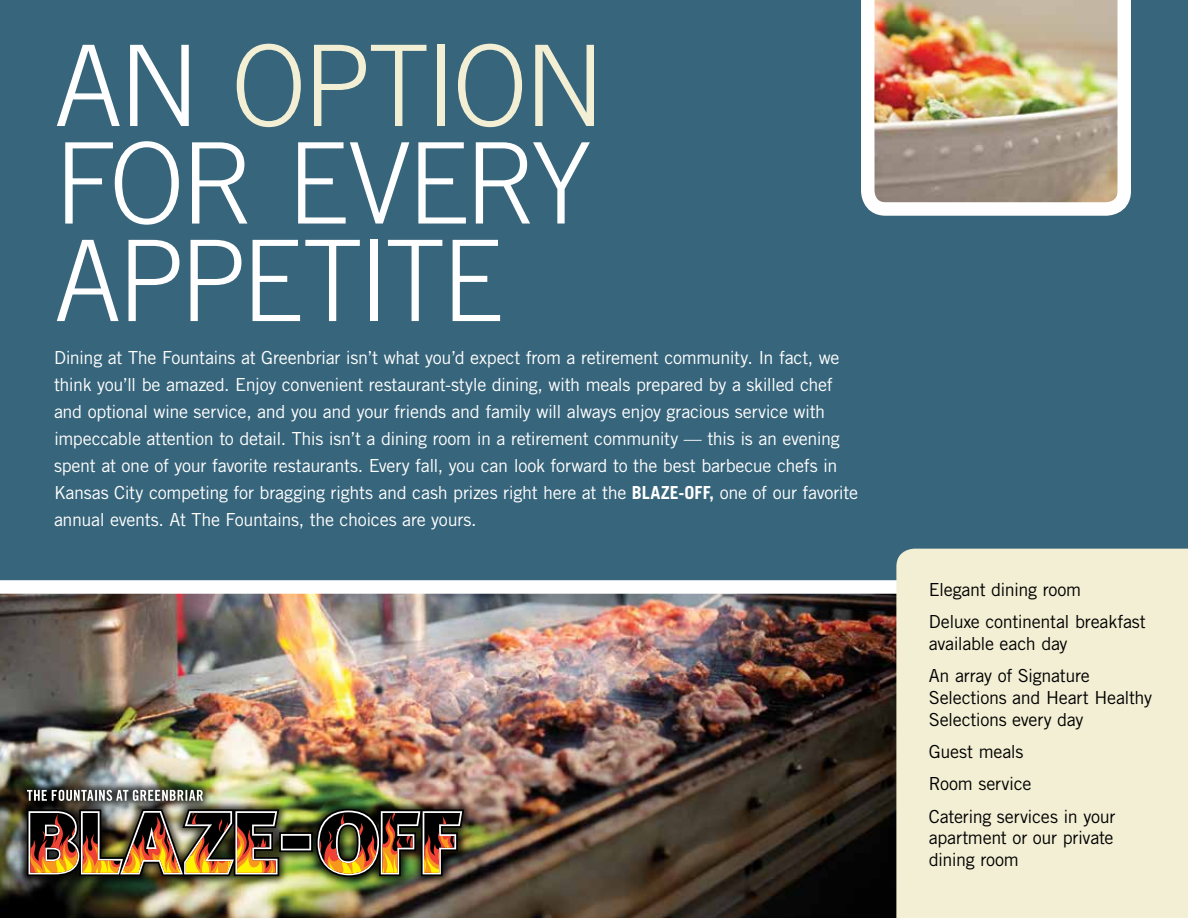
<style>
.page{position:relative;width:1188px;height:918px;background:#fff}
.page>*{position:absolute;margin:0;border:0;box-sizing:border-box;transform-origin:0 0}
.t1{font:300 112.5px/97.5px "Trade Gothic";letter-spacing:-.035em;color:#fff;text-align:justify}
.t2{font:18px/27px "Trade Gothic";letter-spacing:-.02em;color:#fff}
.t3{font:18px/32.4px "Trade Gothic";letter-spacing:-.02em;color:#000}
.s1{color:#f3efd4}
.s2{font-weight:700}
</style>
<div class="page">
<img style="left:0;top:594px;width:896px;height:324px">
<div style="left:0;top:0;width:1188px;height:594px;background:#37657b"></div>
<div style="left:896px;top:549px;width:292px;height:369px;background:#f3efd4"></div>
<img style="left:861px;top:0;width:270px;height:216px">
<div style="left:17px;top:780px;width:457px;height:107px;background:#000;opacity:.75"></div>
<img style="left:27px;top:809px;width:437px;height:68px">
<svg style="left:27px;top:790px;width:176px;height:11px"></svg>
<h1 class="t1" style="left:54px;top:36px;width:553px">AN <span class="s1">OPTION </span>FOR EVERY APPETITE</h1>
<p class="t2" style="left:54px;top:344px;width:806px">Dining at The Fountains at Greenbriar isn’t what you’d expect from a retirement community. In fact, we think you’ll be amazed. Enjoy convenient restaurant-style dining, with meals prepared by a skilled chef and optional wine service, and you and your friends and family will always enjoy gracious service with impeccable attention to detail. This isn’t a dining room in a retirement community — this is an evening spent at one of your favorite restaurants. Every fall, you can look forward to the best barbecue chefs in Kansas City competing for bragging rights and cash prizes right here at the <span class="s2">BLAZE-OFF,</span> one of our favorite annual events. At The Fountains, the choices are yours.</p>
<p class="t3" style="left:929px;top:573px;width:219px">Elegant dining room<br>Deluxe continental breakfast</p>
<p class="t3" style="left:929px;top:627px;width:162px">available each day<br>An array of Signature</p>
<p class="t3" style="left:929px;top:687px;width:225px;line-height:21.6px">Selections and Heart Healthy<br>Selections every day</p>
<p class="t3" style="left:929px;top:735px;width:188px">Guest meals<br>Room service<br>Catering services in your</p>
<p class="t3" style="left:929px;top:827px;width:186px;line-height:21.6px">apartment or our private dining room</p>
</div>
